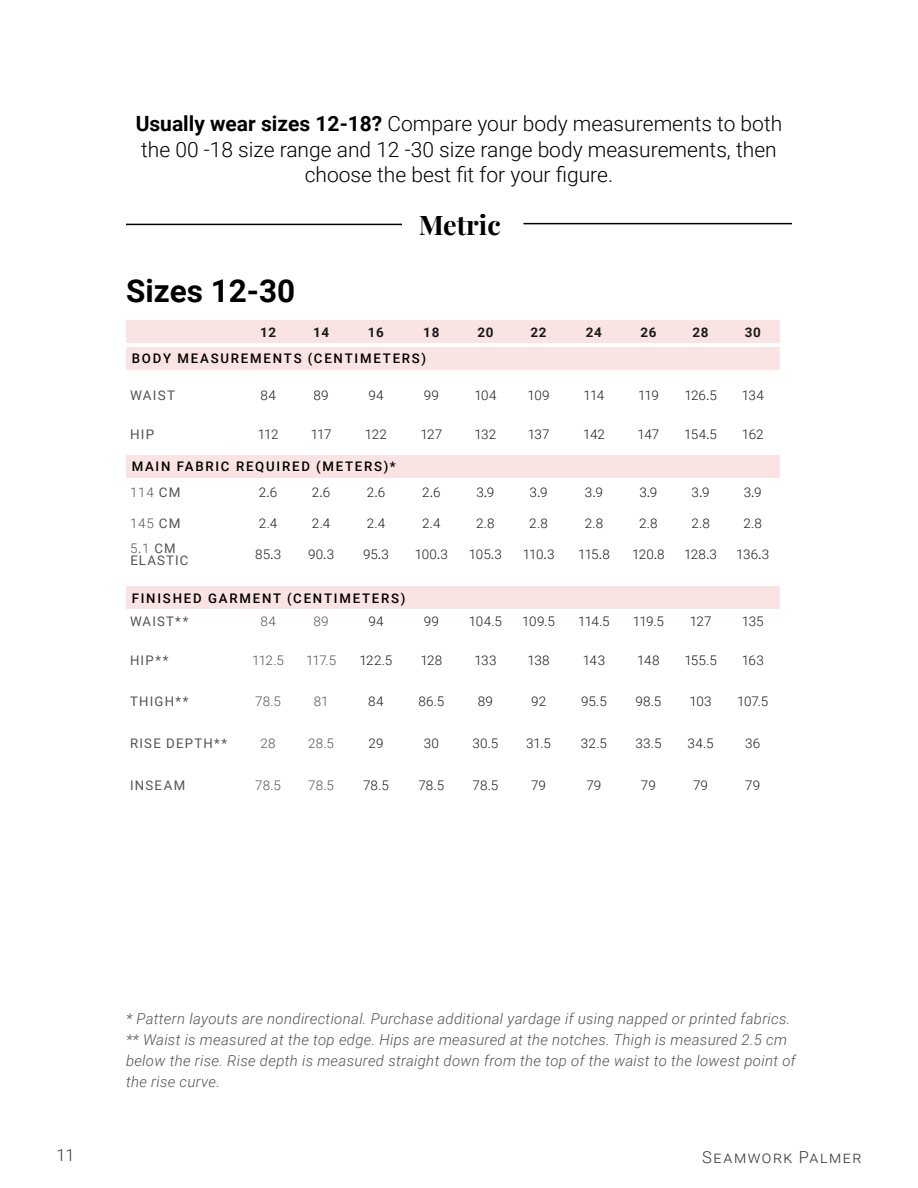
<style>
.page{position:relative;width:918px;height:1188px;background:#fff}
.page>*{position:absolute;margin:0;border:0;box-sizing:border-box;transform-origin:0 0}
.t1{font:700 31.5px "Roboto";color:#000}
.t2{font:700 27px "Playfair Display";color:#000}
.t3{font:300 21px/25.2px "Roboto";color:#000;text-align:center}
.t4{font:300 16.5px "Roboto";letter-spacing:.09em;color:#373a3b}
.t5{font:italic 300 15px/21px "Roboto";letter-spacing:.02em;color:#545352}
.t6{font:300 13.2px "Roboto";color:#1a1a1a}
.t7{font:500 13.2px "Roboto";letter-spacing:.135em;color:#000}
.t8{font:13.2px/11.9px "Roboto";letter-spacing:.09em;color:#545352}
.t9{font:300 13.2px "Roboto";letter-spacing:.005em;color:#545352}
.t10{font:700 13.2px "Roboto";letter-spacing:.05em;color:#1a1a1a}
.s1{font-weight:700}
.s2{font-weight:400}
.s3{font-weight:300}
</style>
<div class="page">
<div style="left:126px;top:347px;width:654px;height:22px;background:#fae4e3"></div>
<div style="left:126px;top:455px;width:654px;height:23px;background:#fae4e3"></div>
<div style="left:126px;top:320px;width:654px;height:23px;background:#fae4e3"></div>
<div style="left:126px;top:586px;width:654px;height:23px;background:#fae4e3"></div>
<hr style="left:126px;top:224px;width:276px;height:1px;background:#000">
<hr style="left:523px;top:223px;width:269px;height:1px;background:#000">
<p class="t3" style="left:136px;top:111px;width:648px"><span class="s1">Usually wear sizes 12-18?</span> Compare your body measurements to both the 00 -18 size range and 12 -30 size range body measurements, then choose the best fit for your figure.</p>
<p class="t1" style="left:126px;top:268px;width:171px">Sizes 12-30</p>
<p class="t2" style="left:419px;top:203px;width:84px">Metric</p>
<p class="t10" style="left:260px;top:323px;width:18px">12</p>
<p class="t10" style="left:313px;top:323px;width:18px">14</p>
<p class="t10" style="left:368px;top:323px;width:18px">16</p>
<p class="t10" style="left:423px;top:323px;width:18px">18</p>
<p class="t10" style="left:477px;top:323px;width:18px">20</p>
<p class="t10" style="left:531px;top:323px;width:18px">22</p>
<p class="t10" style="left:586px;top:323px;width:18px">24</p>
<p class="t10" style="left:640px;top:323px;width:18px">26</p>
<p class="t10" style="left:693px;top:323px;width:18px">28</p>
<p class="t10" style="left:745px;top:323px;width:18px">30</p>
<p class="t7" style="left:132px;top:349px;width:296px">BODY MEASUREMENTS (CENTIMETERS)</p>
<p class="t8" style="left:130px;top:389px;width:46px">WAIST</p>
<p class="t6" style="left:260px;top:386px;width:17px">84</p>
<p class="t6" style="left:314px;top:386px;width:17px">89</p>
<p class="t6" style="left:368px;top:386px;width:17px">94</p>
<p class="t6" style="left:424px;top:386px;width:17px">99</p>
<p class="t6" style="left:474px;top:386px;width:24px">104</p>
<p class="t6" style="left:528px;top:386px;width:24px">109</p>
<p class="t6" style="left:584px;top:386px;width:22px">114</p>
<p class="t6" style="left:638px;top:386px;width:22px">119</p>
<p class="t6" style="left:684px;top:386px;width:34px">126<span class="s2">.</span>5</p>
<p class="t6" style="left:742px;top:386px;width:24px">134</p>
<p class="t8" style="left:130px;top:428px;width:26px">HIP</p>
<p class="t6" style="left:258px;top:426px;width:22px">112</p>
<p class="t6" style="left:311px;top:426px;width:22px">117</p>
<p class="t6" style="left:365px;top:426px;width:23px">122</p>
<p class="t6" style="left:421px;top:426px;width:23px">127</p>
<p class="t6" style="left:474px;top:426px;width:23px">132</p>
<p class="t6" style="left:528px;top:426px;width:23px">137</p>
<p class="t6" style="left:583px;top:426px;width:23px">142</p>
<p class="t6" style="left:638px;top:426px;width:23px">147</p>
<p class="t6" style="left:684px;top:426px;width:34px">154<span class="s2">.</span>5</p>
<p class="t6" style="left:742px;top:426px;width:23px">162</p>
<p class="t7" style="left:132px;top:457px;width:265px">MAIN FABRIC REQUIRED (METERS)*</p>
<p class="t9" style="left:130px;top:483px;width:52px">114 <span class="s2">CM</span></p>
<p class="t6" style="left:259px;top:483px;width:20px">2<span class="s2">.</span>6</p>
<p class="t6" style="left:312px;top:483px;width:20px">2<span class="s2">.</span>6</p>
<p class="t6" style="left:367px;top:483px;width:20px">2<span class="s2">.</span>6</p>
<p class="t6" style="left:422px;top:483px;width:20px">2<span class="s2">.</span>6</p>
<p class="t6" style="left:476px;top:483px;width:19px">3<span class="s2">.</span>9</p>
<p class="t6" style="left:530px;top:483px;width:19px">3<span class="s2">.</span>9</p>
<p class="t6" style="left:585px;top:483px;width:19px">3<span class="s2">.</span>9</p>
<p class="t6" style="left:639px;top:483px;width:19px">3<span class="s2">.</span>9</p>
<p class="t6" style="left:692px;top:483px;width:19px">3<span class="s2">.</span>9</p>
<p class="t6" style="left:744px;top:483px;width:19px">3<span class="s2">.</span>9</p>
<p class="t9" style="left:130px;top:514px;width:52px">145 <span class="s2">CM</span></p>
<p class="t6" style="left:259px;top:514px;width:20px">2.4</p>
<p class="t6" style="left:312px;top:514px;width:20px">2.4</p>
<p class="t6" style="left:367px;top:514px;width:20px">2.4</p>
<p class="t6" style="left:422px;top:514px;width:20px">2.4</p>
<p class="t6" style="left:476px;top:514px;width:20px">2.8</p>
<p class="t6" style="left:529px;top:514px;width:20px">2.8</p>
<p class="t6" style="left:585px;top:514px;width:20px">2.8</p>
<p class="t6" style="left:639px;top:514px;width:20px">2.8</p>
<p class="t6" style="left:691px;top:514px;width:20px">2.8</p>
<p class="t6" style="left:743px;top:514px;width:20px">2.8</p>
<p class="t8" style="left:130px;top:542px;width:60px"><span class="s3">5</span>.<span class="s3">1</span> CM<br>ELASTIC</p>
<p class="t6" style="left:255px;top:545px;width:28px">85<span class="s2">.</span>3</p>
<p class="t6" style="left:308px;top:545px;width:28px">90<span class="s2">.</span>3</p>
<p class="t6" style="left:363px;top:545px;width:27px">95<span class="s2">.</span>3</p>
<p class="t6" style="left:415px;top:545px;width:35px">100<span class="s2">.</span>3</p>
<p class="t6" style="left:469px;top:545px;width:34px">105<span class="s2">.</span>3</p>
<p class="t6" style="left:523px;top:545px;width:33px">110<span class="s2">.</span>3</p>
<p class="t6" style="left:578px;top:545px;width:33px">115<span class="s2">.</span>8</p>
<p class="t6" style="left:632px;top:545px;width:34px">120<span class="s2">.</span>8</p>
<p class="t6" style="left:684px;top:545px;width:34px">128<span class="s2">.</span>3</p>
<p class="t6" style="left:736px;top:545px;width:34px">136<span class="s2">.</span>3</p>
<p class="t7" style="left:132px;top:589px;width:275px">FINISHED GARMENT (CENTIMETERS)</p>
<p class="t8" style="left:130px;top:615px;width:60px">WAIST**</p>
<p class="t9" style="left:260px;top:612px;width:17px">84</p>
<p class="t9" style="left:314px;top:612px;width:17px">89</p>
<p class="t6" style="left:368px;top:612px;width:17px">94</p>
<p class="t6" style="left:424px;top:612px;width:17px">99</p>
<p class="t6" style="left:469px;top:612px;width:34px">104.5</p>
<p class="t6" style="left:522px;top:612px;width:34px">109.5</p>
<p class="t6" style="left:578px;top:612px;width:33px">114.5</p>
<p class="t6" style="left:633px;top:612px;width:33px">119.5</p>
<p class="t6" style="left:690px;top:612px;width:23px">127</p>
<p class="t6" style="left:742px;top:612px;width:23px">135</p>
<p class="t8" style="left:130px;top:654px;width:40px">HIP**</p>
<p class="t9" style="left:252px;top:651px;width:33px">112.5</p>
<p class="t9" style="left:306px;top:651px;width:32px">117.5</p>
<p class="t6" style="left:360px;top:651px;width:34px">122.5</p>
<p class="t6" style="left:420px;top:651px;width:23px">128</p>
<p class="t6" style="left:474px;top:651px;width:24px">133</p>
<p class="t6" style="left:528px;top:651px;width:24px">138</p>
<p class="t6" style="left:583px;top:651px;width:24px">143</p>
<p class="t6" style="left:637px;top:651px;width:24px">148</p>
<p class="t6" style="left:684px;top:651px;width:34px">155.5</p>
<p class="t6" style="left:742px;top:651px;width:24px">163</p>
<p class="t8" style="left:130px;top:694px;width:60px">THIGH**</p>
<p class="t9" style="left:255px;top:692px;width:27px">78.5</p>
<p class="t9" style="left:314px;top:692px;width:16px">81</p>
<p class="t6" style="left:368px;top:692px;width:17px">84</p>
<p class="t6" style="left:418px;top:692px;width:27px">86.5</p>
<p class="t6" style="left:478px;top:692px;width:17px">89</p>
<p class="t6" style="left:531px;top:692px;width:17px">92</p>
<p class="t6" style="left:581px;top:692px;width:27px">95.5</p>
<p class="t6" style="left:636px;top:692px;width:27px">98.5</p>
<p class="t6" style="left:690px;top:692px;width:24px">103</p>
<p class="t6" style="left:737px;top:692px;width:33px">107.5</p>
<p class="t8" style="left:130px;top:736px;width:99px">RISE DEPTH**</p>
<p class="t9" style="left:261px;top:734px;width:17px">28</p>
<p class="t9" style="left:308px;top:734px;width:27px">28.5</p>
<p class="t6" style="left:368px;top:734px;width:17px">29</p>
<p class="t6" style="left:424px;top:734px;width:17px">30</p>
<p class="t6" style="left:473px;top:734px;width:27px">30.5</p>
<p class="t6" style="left:526px;top:734px;width:26px">31.5</p>
<p class="t6" style="left:581px;top:734px;width:27px">32.5</p>
<p class="t6" style="left:635px;top:734px;width:27px">33.5</p>
<p class="t6" style="left:688px;top:734px;width:28px">34.5</p>
<p class="t6" style="left:745px;top:734px;width:17px">36</p>
<p class="t8" style="left:130px;top:778px;width:57px">INSEAM</p>
<p class="t9" style="left:255px;top:776px;width:27px">78.5</p>
<p class="t9" style="left:308px;top:776px;width:27px">78.5</p>
<p class="t6" style="left:363px;top:776px;width:27px">78.5</p>
<p class="t6" style="left:419px;top:776px;width:27px">78.5</p>
<p class="t6" style="left:473px;top:776px;width:27px">78.5</p>
<p class="t6" style="left:531px;top:776px;width:16px">79</p>
<p class="t6" style="left:586px;top:776px;width:16px">79</p>
<p class="t6" style="left:641px;top:776px;width:16px">79</p>
<p class="t6" style="left:693px;top:776px;width:16px">79</p>
<p class="t6" style="left:745px;top:776px;width:16px">79</p>
<p class="t5" style="left:126px;top:1007px;width:666px">* Pattern layouts are nondirectional. Purchase additional yardage if using napped or printed fabrics.</p>
<p class="t5" style="left:126px;top:1028px;width:671px">** Waist is measured at the top edge. Hips are measured at the notches. Thigh is measured 2.5 cm below the rise. Rise depth is measured straight down from the top of the waist to the lowest point of the rise curve.</p>
<p class="t4" style="left:57px;top:1143px;width:20px">11</p>
<p class="t4" style="left:702px;top:1146px;width:161px">Seamwork Palmer</p>
</div>
